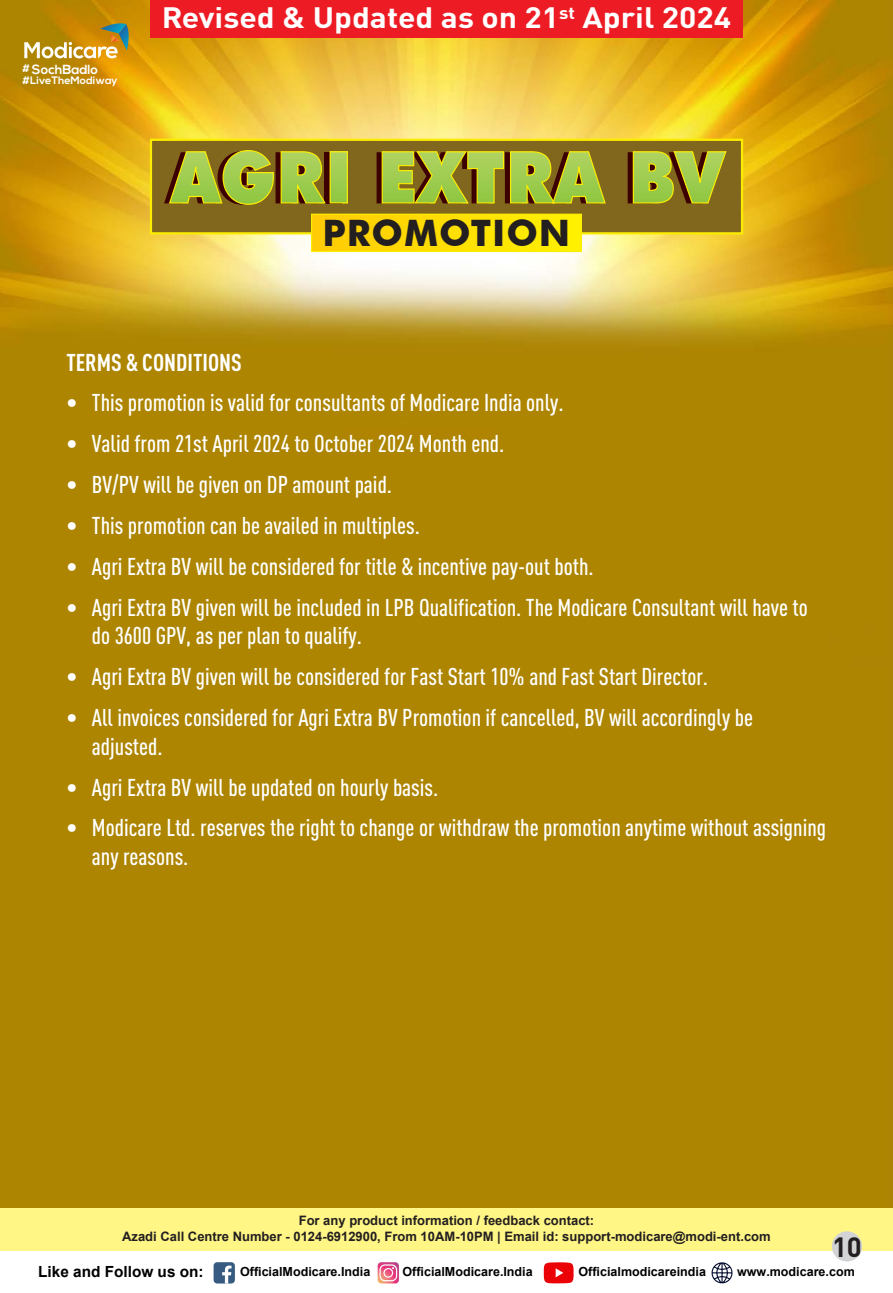
<style>
.page{position:relative;width:893px;height:1293px;background:#fff}
.page>*{position:absolute;margin:0;border:0;box-sizing:border-box;transform-origin:0 0}
.t1{font:700 36.45px "Futura BT";letter-spacing:.025em;color:#231f20}
.t2{font:700 29.1px "DIN Pro";color:#fff;scale:1.1 1}
.t3{font:700 27.6px "DIN Pro";color:#231f20}
.t4{font:500 condensed 24px/28.8px "DIN Pro";color:#fff}
.t5{font:700 condensed 24px "DIN Pro";color:#fff}
.t6{font:700 15.3px "Arial";color:#000}
.t7{font:700 13.2px "Nexa";color:#fff}
.t8{font:700 13.05px/15.8px "Arial";color:#231f20;text-align:center}
.t9{font:700 12.6px "Arial";color:#000}
.t10{font:700 10.8px "Nexa";color:#fff}
</style>
<div class="page">
<img style="left:0;top:0;width:893px;height:1208px">
<div style="left:150px;top:0;width:593px;height:38px;background:#ed1c24"></div>
<div style="left:150px;top:139px;width:593px;height:95px;background:#81661e;border:2px solid #fced00"></div>
<div style="left:324px;top:152px;width:18px;height:51px;background:linear-gradient(to bottom,#3d0000,#3d0000)"></div>
<svg style="left:164px;top:150px;width:163px;height:55px"></svg>
<div style="left:330px;top:152px;width:17px;height:51px;background:linear-gradient(to bottom,#b0d361,#8ec641)"></div>
<div style="left:330px;top:151px;width:18px;height:52px;border:1px solid #fced00"></div>
<svg style="left:377px;top:151px;width:229px;height:53px"></svg>
<svg style="left:628px;top:151px;width:99px;height:53px"></svg>
<div style="left:312px;top:214px;width:269px;height:37px;background:linear-gradient(to right,#ffcb05,#fff200)"></div>
<div style="left:311px;top:214px;width:271px;height:38px;border:1px solid #fced00"></div>
<svg style="left:24px;top:23px;width:107px;height:35px;background:#bf9c3a"></svg>
<div style="left:0;top:1208px;width:893px;height:44px;background:#fff685"></div>
<svg style="left:712px;top:1262px;width:20px;height:21px"></svg>
<svg style="left:544px;top:1262px;width:30px;height:21px"></svg>
<svg style="left:378px;top:1262px;width:21px;height:21px"></svg>
<div style="left:214px;top:1262px;width:21px;height:21px;background:#375b80;border-radius:4px"></div>
<svg style="left:222px;top:1265px;width:9px;height:18px"></svg>
<div style="left:832px;top:1231px;width:30px;height:30px;background:#d1d3d4;border-radius:50%"></div>
<p class="t7" style="left:22px;top:62px;width:77px"><sup>#</sup> SochBadlo</p>
<p class="t10" style="left:22px;top:74px;width:97px">#LiveTheModiway</p>
<p class="t2" style="left:162px;top:-6px;width:519px">Revised &amp; Updated as on 21<sup>st</sup> April 2024</p>
<h1 class="t1" style="left:323px;top:211px;width:249px">PROMOTION</h1>
<p class="t5" style="left:66px;top:344px;width:177px">TERMS &amp; CONDITIONS</p>
<p class="t4" style="left:66px;top:386px;width:499px">• This promotion is valid for consultants of Modicare India only.</p>
<p class="t4" style="left:66px;top:427px;width:440px">• Valid from 21st April 2024 to October 2024 Month end.</p>
<p class="t4" style="left:66px;top:468px;width:327px">• BV/PV will be given on DP amount paid.</p>
<p class="t4" style="left:66px;top:509px;width:355px">• This promotion can be availed in multiples.</p>
<p class="t4" style="left:66px;top:550px;width:529px">• Agri Extra BV will be considered for title &amp; incentive pay-out both.</p>
<p class="t4" style="left:92px;top:590px;width:717px;text-indent:-26px">• Agri Extra BV given will be included in LPB Qualification. The Modicare Consultant will have to do 3600 GPV, as per plan to qualify.</p>
<p class="t4" style="left:66px;top:660px;width:643px">• Agri Extra BV given will be considered for Fast Start 10% and Fast Start Director.</p>
<p class="t4" style="left:92px;top:701px;width:663px;text-indent:-26px">• All invoices considered for Agri Extra BV Promotion if cancelled, BV will accordingly be adjusted.</p>
<p class="t4" style="left:66px;top:770px;width:374px">• Agri Extra BV will be updated on hourly basis.</p>
<p class="t4" style="left:92px;top:811px;width:736px;text-indent:-26px">• Modicare Ltd. reserves the right to change or withdraw the promotion anytime without assigning any reasons.</p>
<p class="t8" style="left:122px;top:1213px;width:650px">For any product information / feedback contact:<br>Azadi Call Centre Number - 0124-6912900, From 10AM-10PM | Email id: support-modicare@modi-ent.com</p>
<p class="t6" style="left:38px;top:1260px;width:167px">Like and Follow us on:</p>
<p class="t9" style="left:240px;top:1262px;width:132px">OfficialModicare.India</p>
<p class="t9" style="left:402px;top:1262px;width:132px">OfficialModicare.India</p>
<p class="t9" style="left:578px;top:1262px;width:129px">Officialmodicareindia</p>
<p class="t9" style="left:737px;top:1262px;width:119px">www.modicare.com</p>
<p class="t3" style="left:832px;top:1223px;width:31px">10</p>
</div>
